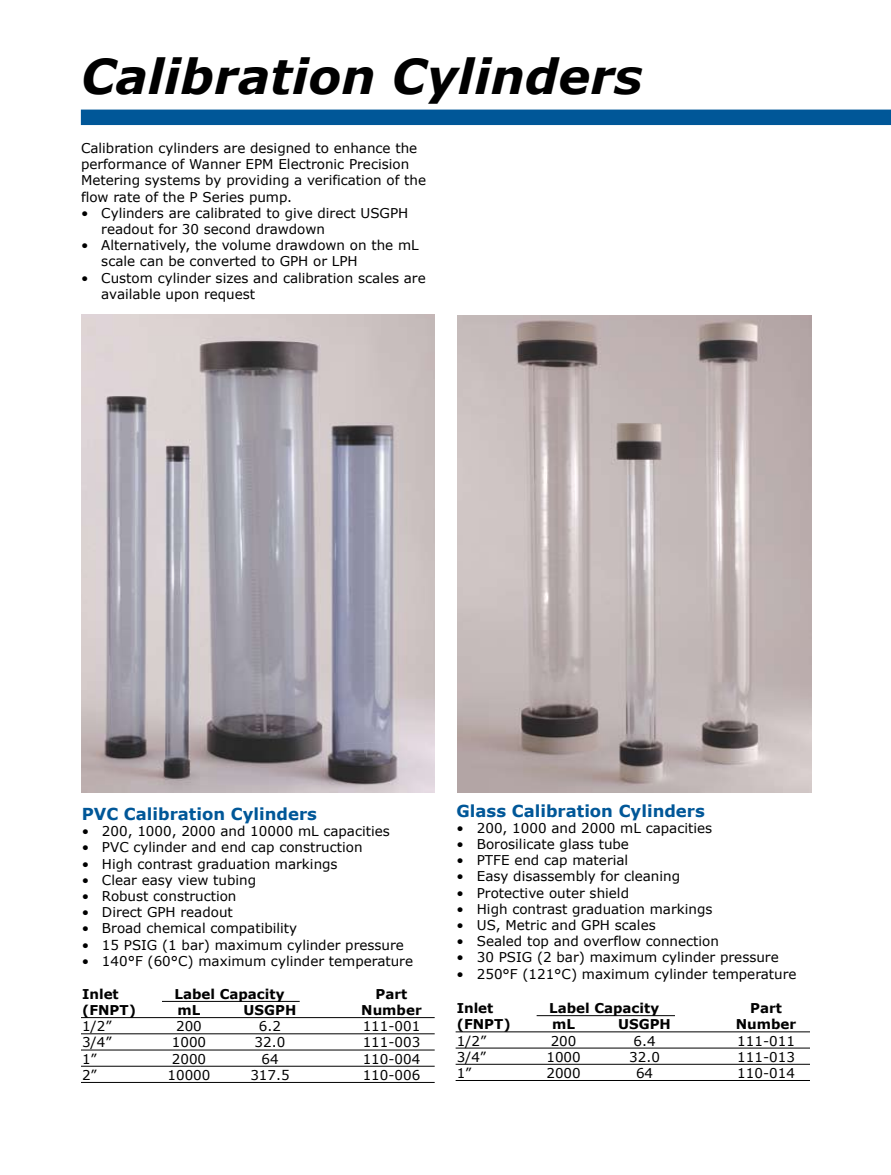
<style>
.page{position:relative;width:891px;height:1175px;background:#fff}
.page>*{position:absolute;margin:0;border:0;box-sizing:border-box;transform-origin:0 0}
.t1{font:italic 700 48px "Verdana";color:#000}
.t2{font:700 16.5px "Verdana";color:#005798}
.t3{font:13.5px/16.2px "Verdana";color:#000}
.t4{font:700 13.5px "Verdana";color:#000}
</style>
<div class="page">
<img style="left:81px;top:314px;width:353px;height:478px">
<img style="left:458px;top:315px;width:354px;height:478px">
<hr style="left:537px;top:1015px;width:138px;height:1px;background:#000">
<hr style="left:456px;top:1031px;width:354px;height:1px;background:#000">
<hr style="left:456px;top:1047px;width:354px;height:1px;background:#000">
<hr style="left:456px;top:1063px;width:354px;height:1px;background:#000">
<hr style="left:456px;top:1080px;width:354px;height:1px;background:#000">
<hr style="left:162px;top:1001px;width:138px;height:1px;background:#000">
<hr style="left:81px;top:1017px;width:354px;height:1px;background:#000">
<hr style="left:81px;top:1033px;width:354px;height:1px;background:#000">
<hr style="left:81px;top:1049px;width:354px;height:1px;background:#000">
<hr style="left:81px;top:1065px;width:354px;height:1px;background:#000">
<hr style="left:81px;top:1082px;width:354px;height:1px;background:#000">
<div style="left:81px;top:110px;width:810px;height:15px;background:#005798"></div>
<h1 class="t1" style="left:81px;top:45px;width:563px">Calibration Cylinders</h1>
<p class="t3" style="left:81px;top:139px;width:347px">Calibration cylinders are designed to enhance the performance of Wanner EPM Electronic Precision Metering systems by providing a verification of the flow rate of the P Series pump.</p>
<p class="t3" style="left:101px;top:204px;width:309px;text-indent:-20px">• Cylinders are calibrated to give direct USGPH readout for 30 second drawdown</p>
<p class="t3" style="left:101px;top:237px;width:319px;text-indent:-20px">• Alternatively, the volume drawdown on the mL scale can be converted to GPH or LPH</p>
<p class="t3" style="left:101px;top:269px;width:326px;text-indent:-20px">• Custom cylinder sizes and calibration scales are available upon request</p>
<p class="t2" style="left:82px;top:803px;width:237px">PVC Calibration Cylinders</p>
<p class="t3" style="left:82px;top:822px;width:310px">• 200, 1000, 2000 and 10000 mL capacities</p>
<p class="t3" style="left:82px;top:839px;width:282px">• PVC cylinder and end cap construction</p>
<p class="t3" style="left:82px;top:855px;width:257px">• High contrast graduation markings</p>
<p class="t3" style="left:82px;top:871px;width:176px">• Clear easy view tubing</p>
<p class="t3" style="left:82px;top:887px;width:156px">• Robust construction</p>
<p class="t3" style="left:82px;top:903px;width:153px">• Direct GPH readout</p>
<p class="t3" style="left:82px;top:920px;width:217px">• Broad chemical compatibility</p>
<p class="t3" style="left:82px;top:936px;width:324px">• 15 PSIG (1 bar) maximum cylinder pressure</p>
<p class="t3" style="left:82px;top:952px;width:333px">• 140°F (60°C) maximum cylinder temperature</p>
<p class="t4" style="left:82px;top:985px;width:38px">Inlet</p>
<p class="t4" style="left:175px;top:985px;width:111px">Label Capacity</p>
<p class="t4" style="left:376px;top:985px;width:33px">Part</p>
<p class="t4" style="left:82px;top:1001px;width:55px">(FNPT)</p>
<p class="t4" style="left:178px;top:1001px;width:24px">mL</p>
<p class="t4" style="left:244px;top:1001px;width:54px">USGPH</p>
<p class="t4" style="left:361px;top:1001px;width:62px">Number</p>
<p class="t3" style="left:82px;top:1017px;width:31px">1/2”</p>
<p class="t3" style="left:176px;top:1017px;width:27px">200</p>
<p class="t3" style="left:259px;top:1017px;width:24px">6.2</p>
<p class="t3" style="left:363px;top:1017px;width:59px">111-001</p>
<p class="t3" style="left:82px;top:1034px;width:31px">3/4”</p>
<p class="t3" style="left:172px;top:1034px;width:36px">1000</p>
<p class="t3" style="left:255px;top:1034px;width:32px">32.0</p>
<p class="t3" style="left:363px;top:1034px;width:59px">111-003</p>
<p class="t3" style="left:82px;top:1050px;width:16px">1”</p>
<p class="t3" style="left:172px;top:1050px;width:36px">2000</p>
<p class="t3" style="left:261px;top:1050px;width:19px">64</p>
<p class="t3" style="left:363px;top:1050px;width:59px">110-004</p>
<p class="t3" style="left:82px;top:1066px;width:16px">2”</p>
<p class="t3" style="left:168px;top:1066px;width:44px">10000</p>
<p class="t3" style="left:250px;top:1066px;width:41px">317.5</p>
<p class="t3" style="left:363px;top:1066px;width:59px">110-006</p>
<p class="t2" style="left:457px;top:800px;width:250px">Glass Calibration Cylinders</p>
<p class="t3" style="left:457px;top:819px;width:257px">• 200, 1000 and 2000 mL capacities</p>
<p class="t3" style="left:457px;top:835px;width:174px">• Borosilicate glass tube</p>
<p class="t3" style="left:457px;top:851px;width:173px">• PTFE end cap material</p>
<p class="t3" style="left:457px;top:868px;width:225px">• Easy disassembly for cleaning</p>
<p class="t3" style="left:457px;top:884px;width:174px">• Protective outer shield</p>
<p class="t3" style="left:457px;top:900px;width:257px">• High contrast graduation markings</p>
<p class="t3" style="left:457px;top:916px;width:201px">• US, Metric and GPH scales</p>
<p class="t3" style="left:457px;top:932px;width:264px">• Sealed top and overflow connection</p>
<p class="t3" style="left:457px;top:949px;width:324px">• 30 PSIG (2 bar) maximum cylinder pressure</p>
<p class="t3" style="left:457px;top:965px;width:342px">• 250°F (121°C) maximum cylinder temperature</p>
<p class="t4" style="left:457px;top:999px;width:38px">Inlet</p>
<p class="t4" style="left:549px;top:999px;width:111px">Label Capacity</p>
<p class="t4" style="left:750px;top:999px;width:33px">Part</p>
<p class="t4" style="left:457px;top:1015px;width:55px">(FNPT)</p>
<p class="t4" style="left:552px;top:1015px;width:24px">mL</p>
<p class="t4" style="left:618px;top:1015px;width:54px">USGPH</p>
<p class="t4" style="left:736px;top:1015px;width:62px">Number</p>
<p class="t3" style="left:457px;top:1032px;width:31px">1/2”</p>
<p class="t3" style="left:551px;top:1032px;width:27px">200</p>
<p class="t3" style="left:634px;top:1032px;width:24px">6.4</p>
<p class="t3" style="left:737px;top:1032px;width:59px">111-011</p>
<p class="t3" style="left:457px;top:1048px;width:31px">3/4”</p>
<p class="t3" style="left:546px;top:1048px;width:36px">1000</p>
<p class="t3" style="left:629px;top:1048px;width:32px">32.0</p>
<p class="t3" style="left:737px;top:1048px;width:59px">111-013</p>
<p class="t3" style="left:457px;top:1064px;width:16px">1”</p>
<p class="t3" style="left:546px;top:1064px;width:36px">2000</p>
<p class="t3" style="left:636px;top:1064px;width:19px">64</p>
<p class="t3" style="left:737px;top:1064px;width:59px">110-014</p>
</div>
